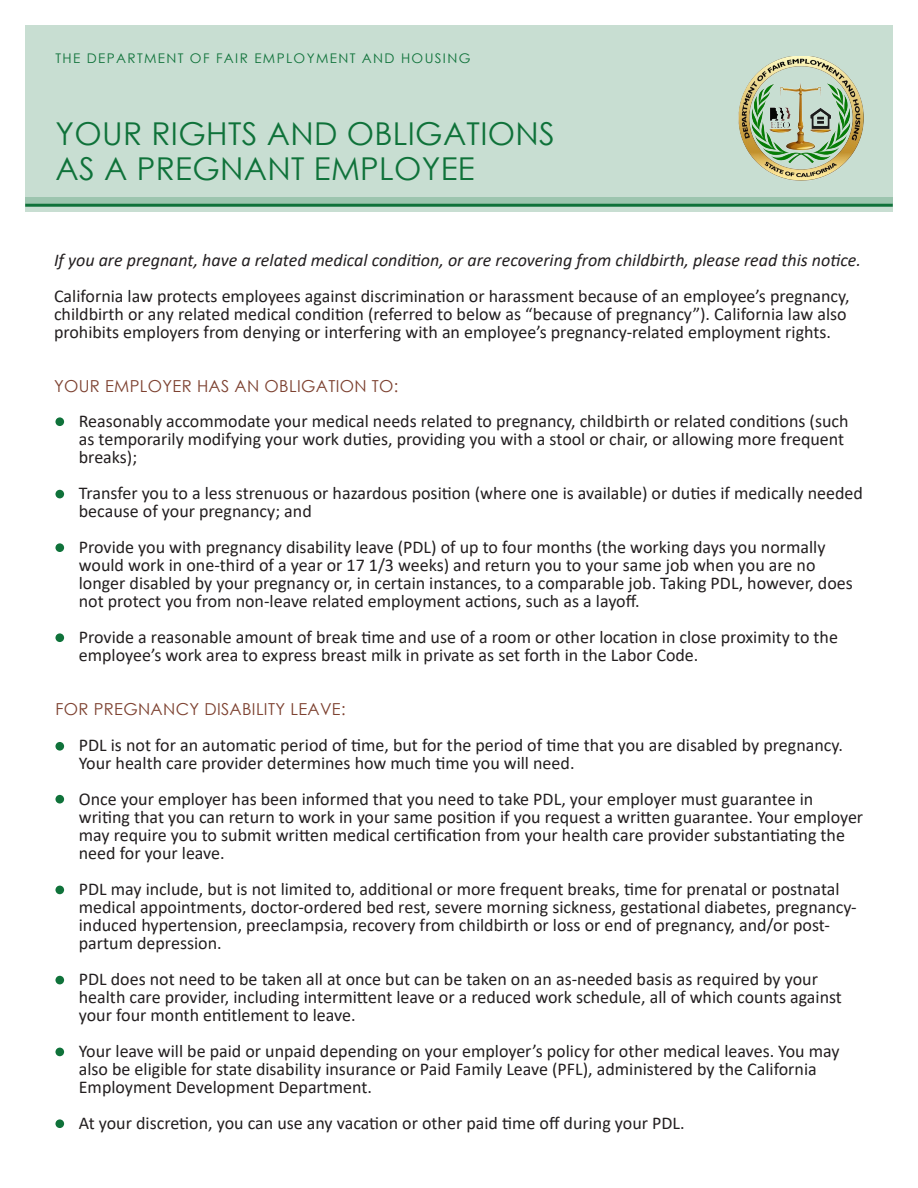
<style>
.page{position:relative;width:918px;height:1188px;background:#fff}
.page>*{position:absolute;margin:0;border:0;box-sizing:border-box;transform-origin:0 0}
.t1{font:31.5px "Century Gothic";letter-spacing:.01em;color:#0f723a}
.t2{font:18px/18px "Calibri";color:#231f20}
.t3{font:italic 18px "Calibri";color:#231f20}
.t4{font:16.5px "Century Gothic";letter-spacing:.02em;color:#7d4130}
.t5{font:13.35px "Century Gothic";letter-spacing:.1em;color:#0f723a}
</style>
<div class="page">
<div style="left:25px;top:25px;width:868px;height:179px;background:#c8ded2"></div>
<img style="left:739px;top:57px;width:125px;height:123px">
<svg style="left:25px;top:198px;width:868px;height:14px;background:#adcebb"></svg>
<hr style="left:25px;top:204px;width:868px;height:3px;background:#0f723a">
<div style="left:55px;top:417px;width:9px;height:9px;background:#0f723a;border-radius:50%"></div>
<div style="left:55px;top:490px;width:9px;height:8px;background:#0f723a;border-radius:50%"></div>
<div style="left:55px;top:543px;width:9px;height:9px;background:#0f723a;border-radius:50%"></div>
<div style="left:55px;top:633px;width:9px;height:9px;background:#0f723a;border-radius:50%"></div>
<div style="left:55px;top:742px;width:9px;height:9px;background:#0f723a;border-radius:50%"></div>
<div style="left:55px;top:795px;width:9px;height:9px;background:#0f723a;border-radius:50%"></div>
<div style="left:55px;top:886px;width:9px;height:8px;background:#0f723a;border-radius:50%"></div>
<div style="left:55px;top:976px;width:9px;height:8px;background:#0f723a;border-radius:50%"></div>
<div style="left:55px;top:1048px;width:9px;height:8px;background:#0f723a;border-radius:50%"></div>
<div style="left:55px;top:1119px;width:9px;height:9px;background:#0f723a;border-radius:50%"></div>
<p class="t5" style="left:55px;top:49px;width:417px">THE DEPARTMENT OF FAIR EMPLOYMENT AND HOUSING</p>
<p class="t1" style="left:55px;top:112px;width:501px">YOUR RIGHTS AND OBLIGATIONS</p>
<p class="t1" style="left:55px;top:147px;width:421px">AS A PREGNANT EMPLOYEE</p>
<p class="t3" style="left:54px;top:248px;width:809px">If you are pregnant, have a related medical condition, or are recovering from childbirth, please read this notice.</p>
<p class="t2" style="left:54px;top:287px;width:797px">California law protects employees against discrimination or harassment because of an employee’s pregnancy, childbirth or any related medical condition (referred to below as “because of pregnancy”). California law also prohibits employers from denying or interfering with an employee’s pregnancy-related employment rights.</p>
<p class="t4" style="left:54px;top:375px;width:346px">YOUR EMPLOYER HAS AN OBLIGATION TO:</p>
<p class="t2" style="left:79px;top:411px;width:771px">Reasonably accommodate your medical needs related to pregnancy, childbirth or related conditions (such as temporarily modifying your work duties, providing you with a stool or chair, or allowing more frequent breaks);</p>
<p class="t2" style="left:79px;top:483px;width:786px">Transfer you to a less strenuous or hazardous position (where one is available) or duties if medically needed because of your pregnancy; and</p>
<p class="t2" style="left:79px;top:537px;width:776px">Provide you with pregnancy disability leave (PDL) of up to four months (the working days you normally would work in one-third of a year or 17 1/3 weeks) and return you to your same job when you are no longer disabled by your pregnancy or, in certain instances, to a comparable job. Taking PDL, however, does not protect you from non-leave related employment actions, such as a layoff.</p>
<p class="t2" style="left:79px;top:627px;width:761px">Provide a reasonable amount of break time and use of a room or other location in close proximity to the employee’s work area to express breast milk in private as set forth in the Labor Code.</p>
<p class="t4" style="left:55px;top:698px;width:292px">FOR PREGNANCY DISABILITY LEAVE:</p>
<p class="t2" style="left:79px;top:735px;width:766px">PDL is not for an automatic period of time, but for the period of time that you are disabled by pregnancy.<br>Your health care provider determines how much time you will need.</p>
<p class="t2" style="left:79px;top:789px;width:786px">Once your employer has been informed that you need to take PDL, your employer must guarantee in writing that you can return to work in your same position if you request a written guarantee. Your employer may require you to submit written medical certification from your health care provider substantiating the need for your leave.</p>
<p class="t2" style="left:79px;top:879px;width:779px">PDL may include, but is not limited to, additional or more frequent breaks, time for prenatal or postnatal medical appointments, doctor-ordered bed rest, severe morning sickness, gestational diabetes, pregnancy&shy;induced hypertension, preeclampsia, recovery from childbirth or loss or end of pregnancy, and/or post&shy;partum depression.</p>
<p class="t2" style="left:79px;top:969px;width:765px">PDL does not need to be taken all at once but can be taken on an as-needed basis as required by your health care provider, including intermittent leave or a reduced work schedule, all of which counts against your four month entitlement to leave.</p>
<p class="t2" style="left:79px;top:1041px;width:762px">Your leave will be paid or unpaid depending on your employer’s policy for other medical leaves. You may also be eligible for state disability insurance or Paid Family Leave (PFL), administered by the California<br>Employment Development Department.</p>
<p class="t2" style="left:79px;top:1113px;width:607px">At your discretion, you can use any vacation or other paid time off during your PDL.</p>
</div>
